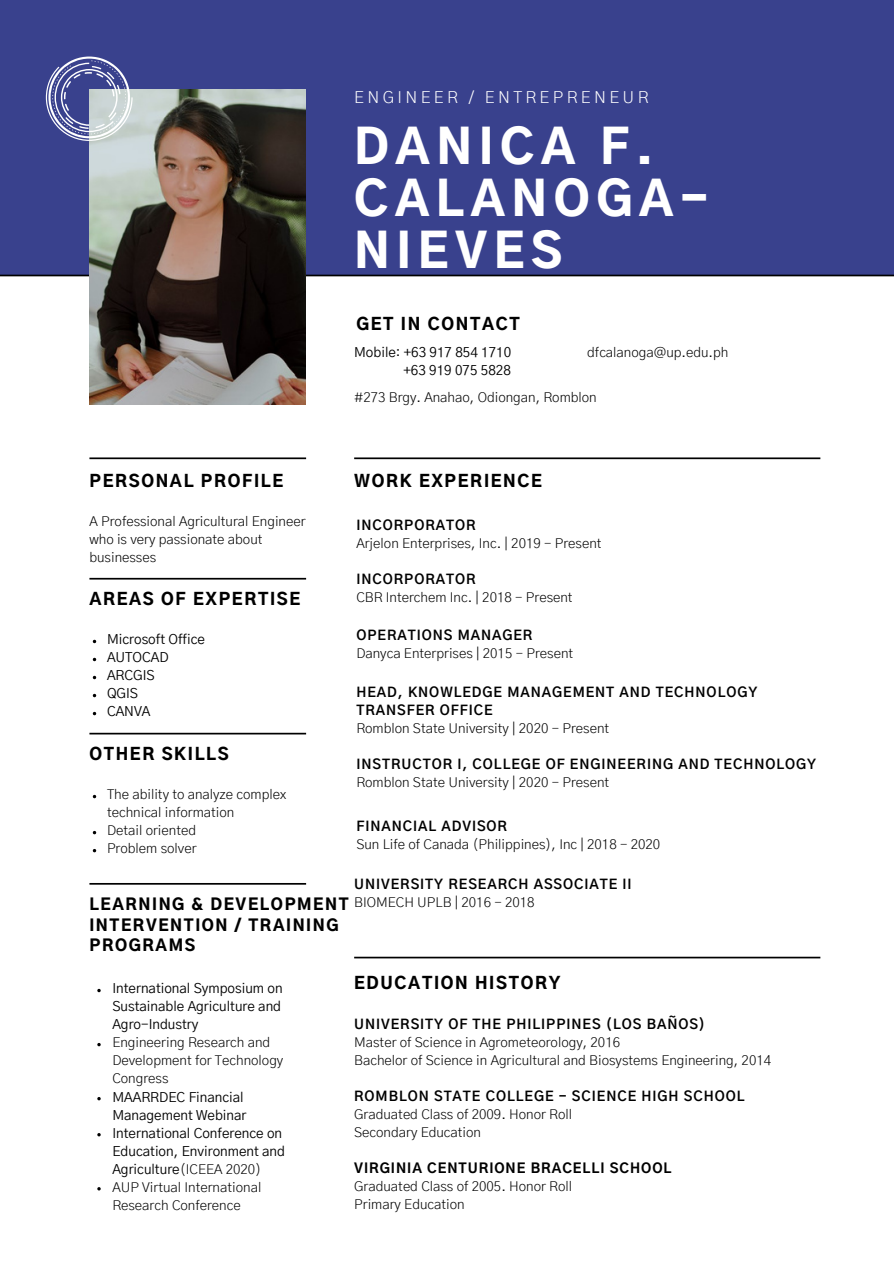
<style>
.page{position:relative;width:894px;height:1264px;background:#fff}
.page>*{position:absolute;margin:0;border:0;box-sizing:border-box;transform-origin:0 0}
.t1{font:900 46.8px/51.8px "Gothic A1";letter-spacing:.14em;color:#fff}
.t2{font:900 16.5px "Gothic A1";letter-spacing:.1em;color:#000}
.t3{font:300 16.5px "Gothic A1";letter-spacing:.205em;color:#fff}
.t4{font:900 15.75px/20.2px "Gothic A1";letter-spacing:.1em;color:#000}
.t5{font:300 13.5px/18px "Gothic A1";color:#000}
.t6{font:700 13.5px/18px "Gothic A1";letter-spacing:.07em;color:#000}
.t7{font:13.5px/18px "Gothic A1";color:#000}
.t8{font:800 13.5px "Gothic A1";letter-spacing:.07em;color:#000}
.s1{font-weight:300}
</style>
<div class="page">
<div style="left:0;top:0;width:893px;height:276px;background:#39418d"></div>
<svg style="left:354px;top:457px;width:466px;height:2px"></svg>
<svg style="left:0;top:275px;width:893px;height:1px"></svg>
<img style="left:89px;top:89px;width:217px;height:316px">
<svg style="left:89px;top:457px;width:217px;height:2px"></svg>
<svg style="left:89px;top:732px;width:217px;height:2px"></svg>
<svg style="left:89px;top:578px;width:217px;height:1px"></svg>
<svg style="left:354px;top:956px;width:466px;height:2px"></svg>
<svg style="left:46px;top:57px;width:87px;height:84px"></svg>
<svg style="left:89px;top:883px;width:217px;height:1px"></svg>
<svg style="left:97px;top:988px;width:4px;height:4px"></svg>
<svg style="left:97px;top:1043px;width:4px;height:3px"></svg>
<svg style="left:97px;top:1097px;width:4px;height:3px"></svg>
<svg style="left:97px;top:1133px;width:4px;height:3px"></svg>
<svg style="left:97px;top:1187px;width:4px;height:3px"></svg>
<p class="t3" style="left:354px;top:90px;width:296px">ENGINEER / ENTREPRENEUR</p>
<p class="t1" style="left:354px;top:125px;width:301px">DANICA F.</p>
<p class="t1" style="left:354px;top:176px;width:356px">CALANOGA-<br>NIEVES</p>
<p class="t2" style="left:356px;top:317px;width:165px">GET IN CONTACT</p>
<p class="t2" style="left:89px;top:474px;width:195px">PERSONAL PROFILE</p>
<p class="t5" style="left:89px;top:513px;width:218px">A Professional Agricultural Engineer who is very passionate about businesses</p>
<p class="t2" style="left:89px;top:592px;width:212px">AREAS OF EXPERTISE</p>
<p class="t7" style="left:107px;top:631px;width:99px">Microsoft Office</p>
<p class="t7" style="left:107px;top:649px;width:63px">AUTOCAD</p>
<p class="t7" style="left:107px;top:667px;width:49px">ARCGIS</p>
<p class="t7" style="left:107px;top:685px;width:33px">QGIS</p>
<p class="t7" style="left:107px;top:703px;width:45px">CANVA</p>
<p class="t2" style="left:89px;top:747px;width:141px">OTHER SKILLS</p>
<p class="t5" style="left:107px;top:786px;width:181px">The ability to analyze complex technical information</p>
<p class="t5" style="left:107px;top:822px;width:91px">Detail oriented</p>
<p class="t5" style="left:107px;top:840px;width:91px">Problem solver</p>
<p class="t7" style="left:354px;top:344px;width:158px">Mobile: +63 917 854 1710</p>
<p class="t7" style="left:403px;top:362px;width:109px">+63 919 075 5828</p>
<p class="t5" style="left:354px;top:389px;width:244px">#273 Brgy. Anahao, Odiongan, Romblon</p>
<p class="t5" style="left:587px;top:344px;width:143px">dfcalanoga@up.edu.ph</p>
<p class="t2" style="left:354px;top:474px;width:189px">WORK EXPERIENCE</p>
<p class="t6" style="left:356px;top:517px;width:121px">INCORPORATOR</p>
<p class="t5" style="left:356px;top:535px;width:247px">Arjelon Enterprises, Inc. | 2019 - Present</p>
<p class="t6" style="left:356px;top:571px;width:121px">INCORPORATOR</p>
<p class="t5" style="left:356px;top:589px;width:218px">CBR Interchem Inc. | 2018 - Present</p>
<p class="t6" style="left:356px;top:627px;width:177px">OPERATIONS MANAGER</p>
<p class="t5" style="left:356px;top:645px;width:218px">Danyca Enterprises | 2015 - Present</p>
<p class="t6" style="left:356px;top:683px;width:402px">HEAD, KNOWLEDGE MANAGEMENT AND TECHNOLOGY<br>TRANSFER OFFICE</p>
<p class="t5" style="left:356px;top:719px;width:254px">Romblon State University | 2020 - Present</p>
<p class="t6" style="left:356px;top:755px;width:461px">INSTRUCTOR I, COLLEGE OF ENGINEERING AND TECHNOLOGY</p>
<p class="t5" style="left:356px;top:773px;width:254px">Romblon State University | 2020 - Present</p>
<p class="t6" style="left:356px;top:817px;width:152px">FINANCIAL ADVISOR</p>
<p class="t5" style="left:356px;top:835px;width:305px">Sun Life of Canada (Philippines), Inc | 2018 - 2020</p>
<p class="t6" style="left:354px;top:876px;width:279px">UNIVERSITY RESEARCH ASSOCIATE II</p>
<p class="t4" style="left:89px;top:895px;width:261px">LEARNING &amp; DEVELOPMENT</p>
<p class="t5" style="left:354px;top:894px;width:182px">BIOMECH UPLB | 2016 - 2018</p>
<p class="t4" style="left:89px;top:915px;width:250px">INTERVENTION / TRAINING<br>PROGRAMS</p>
<p class="t7" style="left:112px;top:980px;width:172px;text-align:justify">International Symposium on Sustainable Agriculture and Agro-Industry</p>
<p class="t5" style="left:112px;top:1034px;width:172px">Engineering Research and<br>Development for Technology<br>Congress</p>
<p class="t7" style="left:112px;top:1088px;width:135px">MAARRDEC Financial<br>Management Webinar</p>
<p class="t7" style="left:112px;top:1124px;width:174px">International Conference on<br>Education, Environment and<br>Agriculture<span class="s1">(ICEEA 2020)</span></p>
<p class="t5" style="left:112px;top:1178px;width:150px">AUP Virtual International<br>Research Conference</p>
<p class="t2" style="left:354px;top:976px;width:208px">EDUCATION HISTORY</p>
<p class="t6" style="left:354px;top:1015px;width:352px">UNIVERSITY OF THE PHILIPPINES (LOS BAÑOS)</p>
<p class="t5" style="left:354px;top:1033px;width:267px">Master of Science in Agrometeorology, 2016</p>
<p class="t5" style="left:354px;top:1051px;width:418px">Bachelor of Science in Agricultural and Biosystems Engineering, 2014</p>
<p class="t6" style="left:354px;top:1087px;width:392px">ROMBLON STATE COLLEGE - SCIENCE HIGH SCHOOL</p>
<p class="t5" style="left:354px;top:1105px;width:219px">Graduated Class of 2009. Honor Roll</p>
<p class="t5" style="left:354px;top:1123px;width:128px">Secondary Education</p>
<p class="t8" style="left:354px;top:1162px;width:319px">VIRGINIA CENTURIONE BRACELLI SCHOOL</p>
<p class="t5" style="left:354px;top:1177px;width:219px">Graduated Class of 2005. Honor Roll</p>
<p class="t5" style="left:354px;top:1195px;width:112px">Primary Education</p>
</div>
